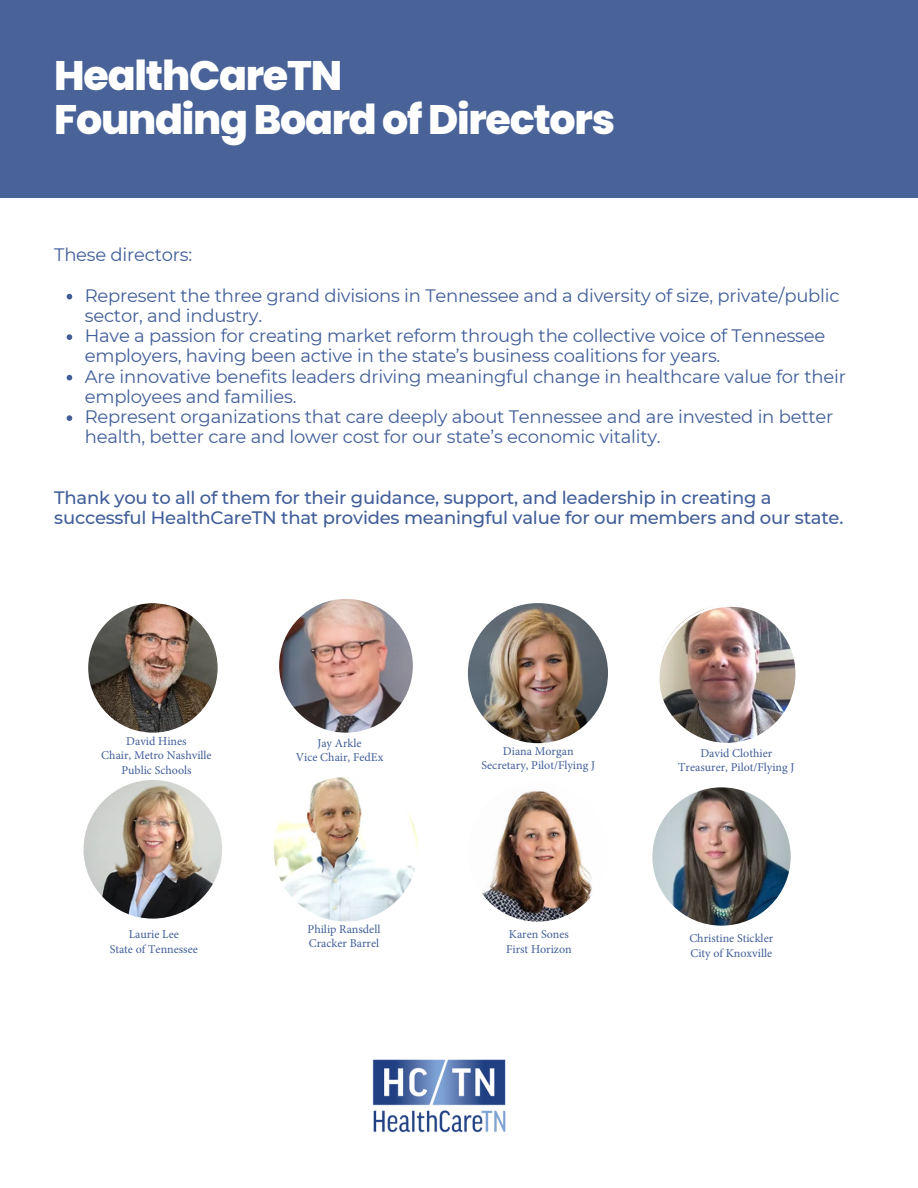
<style>
.page{position:relative;width:918px;height:1188px;background:#fff}
.page>*{position:absolute;margin:0;border:0;box-sizing:border-box;transform-origin:0 0}
.t1{font:800 41.1px "Poppins";letter-spacing:-.03em;color:#fff}
.t2{font:18px/20.2px "Montserrat";letter-spacing:-.015em;color:#415e99}
.t3{font:500 18px/20.2px "Montserrat";letter-spacing:-.015em;color:#415e99}
.t4{font:12px/14.4px "Minion Pro";color:#415e99;text-align:center}
</style>
<div class="page">
<img style="left:88px;top:603px;width:130px;height:130px;border-radius:50%">
<img style="left:279px;top:599px;width:134px;height:134px;border-radius:50%">
<img style="left:652px;top:787px;width:139px;height:139px;border-radius:50%">
<img style="left:482px;top:791px;width:110px;height:131px">
<svg style="left:273px;top:777px;width:145px;height:145px"></svg>
<img style="left:83px;top:780px;width:139px;height:139px">
<img style="left:659px;top:606px;width:137px;height:137px">
<img style="left:467px;top:603px;width:141px;height:141px">
<div style="left:0;top:0;width:918px;height:198px;background:#496399"></div>
<img style="left:372px;top:1059px;width:134px;height:74px">
<svg style="left:67px;top:294px;width:5px;height:5px"></svg>
<svg style="left:67px;top:334px;width:5px;height:6px"></svg>
<svg style="left:67px;top:375px;width:5px;height:5px"></svg>
<svg style="left:67px;top:415px;width:5px;height:6px"></svg>
<p class="t1" style="left:54px;top:47px;width:289px">HealthCareTN</p>
<p class="t1" style="left:54px;top:91px;width:562px">Founding Board of Directors</p>
<p class="t2" style="left:54px;top:245px;width:139px">These directors:</p>
<p class="t2" style="left:85px;top:285px;width:756px">Represent the three grand divisions in Tennessee and a diversity of size, private/public sector, and industry.</p>
<p class="t2" style="left:85px;top:326px;width:742px">Have a passion for creating market reform through the collective voice of Tennessee employers, having been active in the state’s business coalitions for years.</p>
<p class="t2" style="left:85px;top:366px;width:763px">Are innovative benefits leaders driving meaningful change in healthcare value for their employees and families.</p>
<p class="t2" style="left:85px;top:407px;width:750px">Represent organizations that care deeply about Tennessee and are invested in better health, better care and lower cost for our state’s economic vitality.</p>
<p class="t3" style="left:54px;top:488px;width:791px">Thank you to all of them for their guidance, support, and leadership in creating a successful HealthCareTN that provides meaningful value for our members and our state.</p>
<p class="t4" style="left:101px;top:734px;width:112px">David Hines<br>Chair, Metro Nashville<br>Public Schools</p>
<p class="t4" style="left:296px;top:736px;width:89px">Jay Arkle<br>Vice Chair, FedEx</p>
<p class="t4" style="left:482px;top:744px;width:115px">Diana Morgan<br>Secretary, Pilot/Flying J</p>
<p class="t4" style="left:678px;top:746px;width:118px">David Clothier<br>Treasurer, Pilot/Flying J</p>
<p class="t4" style="left:110px;top:927px;width:90px">Laurie Lee<br>State of Tennessee</p>
<p class="t4" style="left:308px;top:922px;width:74px;text-align:left">Philip Ransdell<br>Cracker Barrel</p>
<p class="t4" style="left:506px;top:927px;width:67px;text-align:left">Karen Sones<br>First Horizon</p>
<p class="t4" style="left:689px;top:931px;width:85px;text-align:left">Christine Stickler<br>City of Knoxville</p>
</div>
